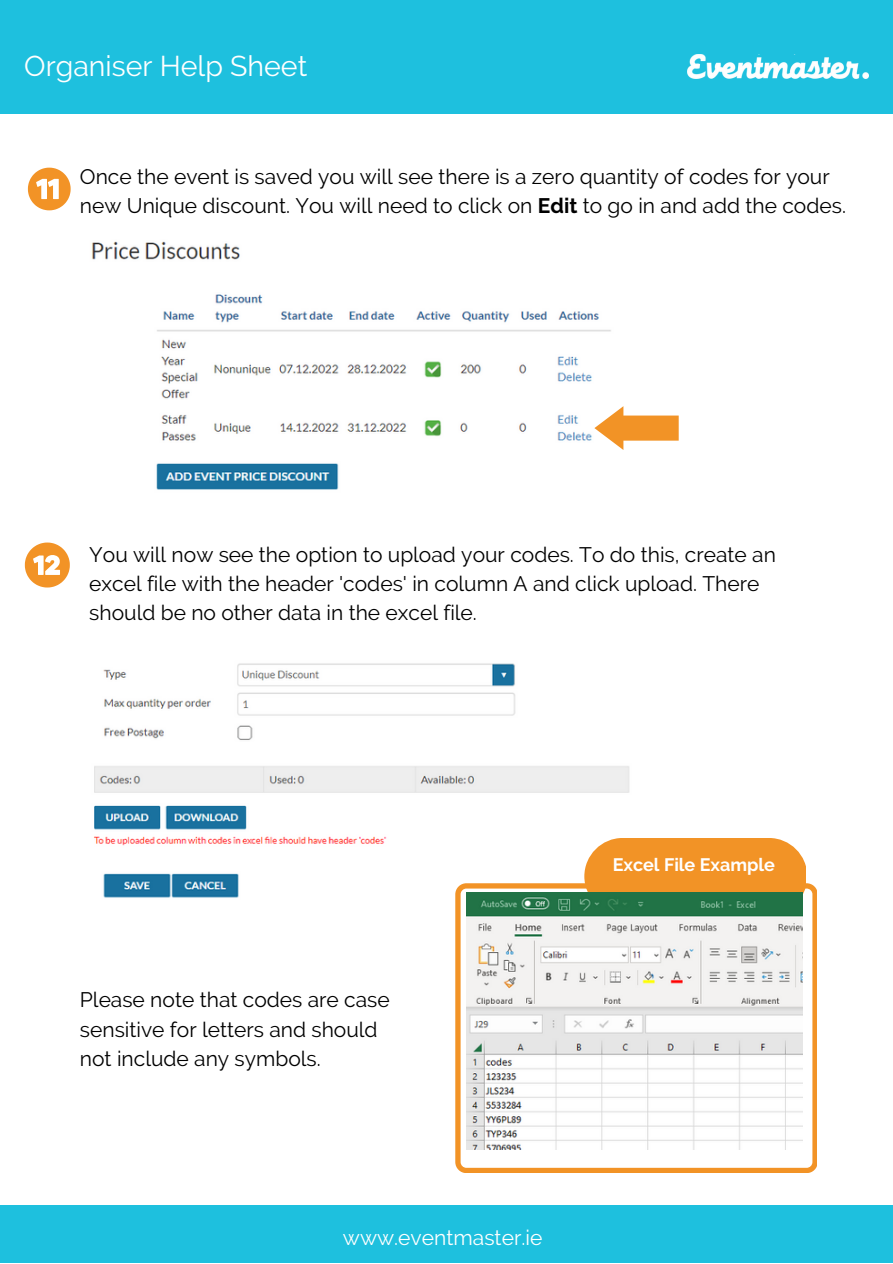
<style>
.page{position:relative;width:893px;height:1264px;background:#fff}
.page>*{position:absolute;margin:0;border:0;box-sizing:border-box;transform-origin:0 0}
.t1{font:28.5px "Raleway";color:#fff}
.t2{font:21px/29.2px "Raleway";color:#000}
.t3{font:21px "Raleway";color:#fff}
.t4{font:700 18px "Raleway";color:#fff}
.s1{font-weight:700}
</style>
<div class="page">
<div style="left:0;top:0;width:892px;height:114px;background:#1ec0de"></div>
<div style="left:0;top:1205px;width:892px;height:57px;background:#1ec0de"></div>
<img style="left:687px;top:54px;width:181px;height:24px">
<img style="left:91px;top:241px;width:520px;height:249px">
<svg style="left:594px;top:406px;width:84px;height:44px"></svg>
<img style="left:93px;top:663px;width:537px;height:235px">
<div style="left:584px;top:838px;width:222px;height:45px;background:#f29326"></div>
<svg style="left:455px;top:883px;width:362px;height:289px"></svg>
<svg style="left:28px;top:168px;width:43px;height:42px"></svg>
<svg style="left:25px;top:542px;width:45px;height:45px"></svg>
<h1 class="t1" style="left:24px;top:49px;width:284px">Organiser Help Sheet</h1>
<p class="t2" style="left:80px;top:162px;width:767px">Once the event is saved you will see there is a zero quantity of codes for your new Unique discount. You will need to click on <span class="s1">Edit</span> to go in and add the codes.</p>
<p class="t2" style="left:89px;top:539px;width:688px">You will now see the option to upload your codes. To do this, create an excel file with the header 'codes' in column A and click upload. There should be no other data in the excel file.</p>
<p class="t2" style="left:80px;top:985px;width:311px">Please note that codes are case sensitive for letters and should not include any symbols.</p>
<p class="t3" style="left:343px;top:1224px;width:201px">www.eventmaster.ie</p>
<p class="t4" style="left:612px;top:854px;width:164px">Excel File Example</p>
</div>
